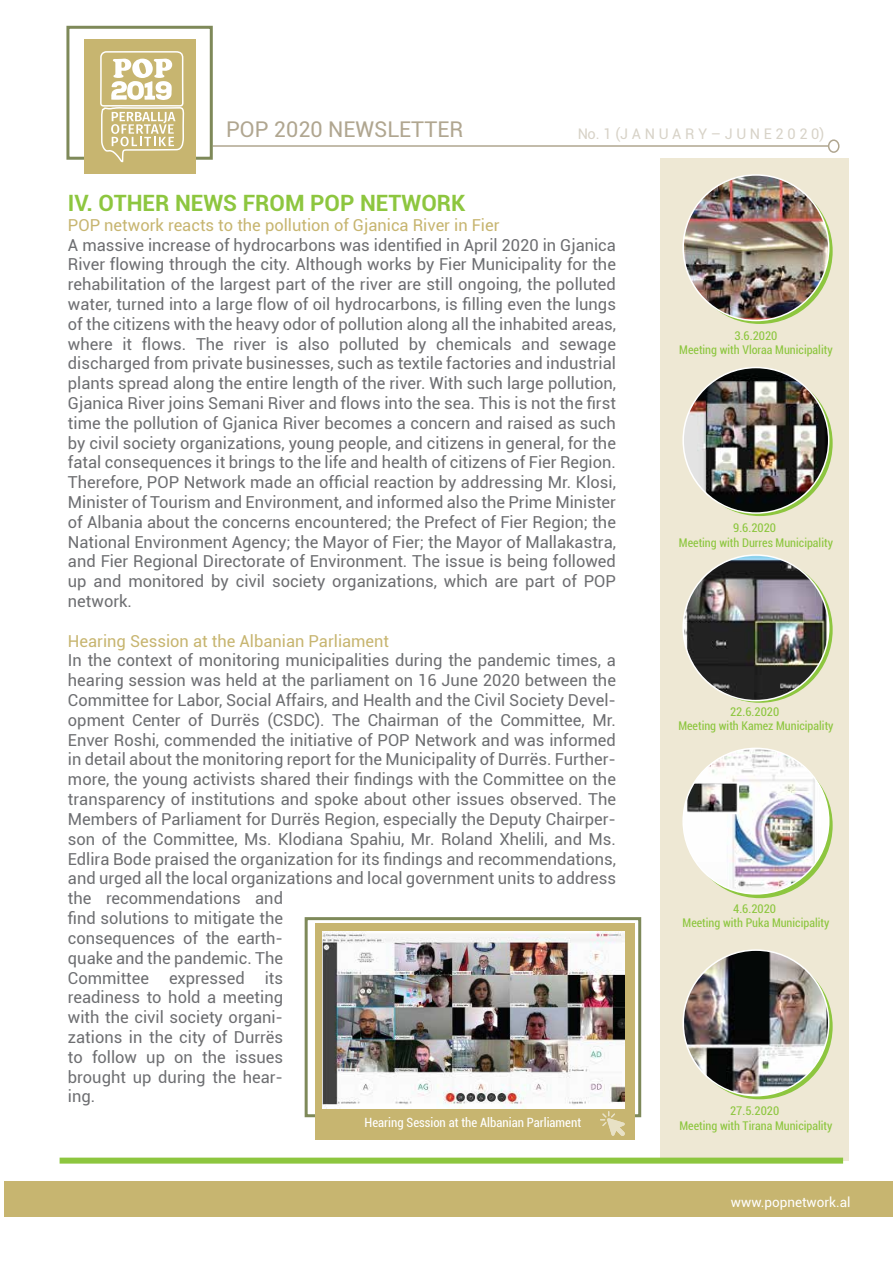
<style>
.page{position:relative;width:893px;height:1263px;background:#fff}
.page>*{position:absolute;margin:0;border:0;box-sizing:border-box;transform-origin:0 0}
.t1{font:700 22.5px "Roboto";color:#8dc63f}
.t2{font:21.75px "Roboto";color:#b0a690}
.t3{font:16.5px/19.8px "Roboto";color:#6d6e71;text-align:justify}
.t4{font:16.5px "Roboto";color:#c7b570}
.t5{font:14.7px "Roboto";color:#b0a690}
.t6{font:13.5px "Roboto";color:#fff}
.t7{font:condensed 12.75px "Roboto";color:#fff}
.t8{font:condensed 12px/14.4px "Roboto";color:#8dc63f;text-align:center}
</style>
<div class="page">
<div style="left:661px;top:158px;width:188px;height:1002px;background:#eee8d4"></div>
<div style="left:4px;top:1181px;width:889px;height:35px;background:#c7b570"></div>
<hr style="left:213px;top:145px;width:616px;height:2px;background:#b0a690">
<div style="left:828px;top:139px;width:11px;height:14px;border:2px solid #b0a690;border-radius:50%"></div>
<div style="left:66px;top:26px;width:147px;height:134px;border:3px solid #7e8959"></div>
<div style="left:84px;top:40px;width:111px;height:134px;background:#c7b570"></div>
<div style="left:305px;top:917px;width:336px;height:200px;border:3px solid #7e8959"></div>
<div style="left:315px;top:923px;width:319px;height:216px;background:#c7b570"></div>
<div style="left:60px;top:1157px;width:783px;height:6px;background:#8dc63f"></div>
<svg style="left:100px;top:51px;width:85px;height:112px"></svg>
<svg style="left:687px;top:370px;width:146px;height:146px"></svg>
<svg style="left:687px;top:557px;width:146px;height:146px"></svg>
<svg style="left:687px;top:753px;width:146px;height:145px"></svg>
<svg style="left:687px;top:954px;width:146px;height:145px"></svg>
<img style="left:683px;top:748px;width:146px;height:146px;border-radius:73px">
<img style="left:688px;top:785px;width:48px;height:26px">
<div style="left:685px;top:782px;width:54px;height:32px;border:2px solid #fff"></div>
<img style="left:683px;top:367px;width:146px;height:146px;border-radius:73px">
<img style="left:683px;top:950px;width:146px;height:146px;border-radius:73px">
<img style="left:683px;top:555px;width:146px;height:146px;border-radius:73px">
<img style="left:685px;top:175px;width:144px;height:145px">
<svg style="left:600px;top:1111px;width:25px;height:25px"></svg>
<img style="left:323px;top:931px;width:302px;height:177px">
<h2 class="t2" style="left:226px;top:114px;width:239px">POP 2020 NEWSLETTER</h2>
<p class="t5" style="left:577px;top:124px;width:249px">No. 1 (J A N U A R Y – J U N E 2 0 2 0)</p>
<h1 class="t1" style="left:68px;top:187px;width:399px">IV. OTHER NEWS FROM POP NETWORK</h1>
<p class="t4" style="left:68px;top:213px;width:433px">POP network reacts to the pollution of Gjanica River in Fier</p>
<p class="t3" style="left:68px;top:234px;width:550px">A massive increase of hydrocarbons was identified in April 2020 in Gjanica River flowing through the city. Although works by Fier Municipality for the rehabilitation of the largest part of the river are still ongoing, the polluted water, turned into a large flow of oil hydrocarbons, is filling even the lungs of the citizens with the heavy odor of pollution along all the inhabited areas, where it flows. The river is also polluted by chemicals and sewage discharged from private businesses, such as textile factories and industrial plants spread along the entire length of the river. With such large pollution, Gjanica River joins Semani River and flows into the sea. This is not the first time the pollution of Gjanica River becomes a concern and raised as such by civil society organizations, young people, and citizens in general, for the fatal consequences it brings to the life and health of citizens of Fier Region.<br>Therefore, POP Network made an official reaction by addressing Mr. Klosi, Minister of Tourism and Environment, and informed also the Prime Minister of Albania about the concerns encountered; the Prefect of Fier Region; the National Environment Agency; the Mayor of Fier; the Mayor of Mallakastra, and Fier Regional Directorate of Environment. The issue is being followed up and monitored by civil society organizations, which are part of POP network.</p>
<p class="t4" style="left:68px;top:629px;width:323px">Hearing Session at the Albanian Parliament</p>
<p class="t3" style="left:68px;top:650px;width:550px">In the context of monitoring municipalities during the pandemic times, a hearing session was held at the parliament on 16 June 2020 between the Committee for Labor, Social Affairs, and Health and the Civil Society Devel&shy;opment Center of Durrës (CSDC). The Chairman of the Committee, Mr.<br>Enver Roshi, commended the initiative of POP Network and was informed in detail about the monitoring report for the Municipality of Durrës. Further&shy;more, the young activists shared their findings with the Committee on the transparency of institutions and spoke about other issues observed. The Members of Parliament for Durrës Region, especially the Deputy Chairper&shy;son of the Committee, Ms. Klodiana Spahiu, Mr. Roland Xhelili, and Ms.<br>Edlira Bode praised the organization for its findings and recommendations, and urged all the local organizations and local government units to address</p>
<p class="t3" style="left:68px;top:888px;width:217px">the recommendations and find solutions to mitigate the consequences of the earth&shy;quake and the pandemic. The Committee expressed its readiness to hold a meeting with the civil society organi&shy;zations in the city of Durrës to follow up on the issues brought up during the hear&shy;ing.</p>
<p class="t7" style="left:365px;top:1114px;width:218px">Hearing Session at the Albanian Parliament</p>
<p class="t8" style="left:679px;top:328px;width:155px">3.6.2020<br>Meeting with Vloraa Municipality</p>
<p class="t8" style="left:679px;top:520px;width:155px">9.6.2020<br>Meeting with Durres Municipality</p>
<p class="t8" style="left:678px;top:704px;width:157px">22.6.2020<br>Meeting with Kamez Municipality</p>
<p class="t8" style="left:683px;top:901px;width:148px">4.6.2020<br>Meeting with Puka Municipality</p>
<p class="t8" style="left:679px;top:1103px;width:154px">27.5.2020<br>Meeting with Tirana Municipality</p>
<p class="t6" style="left:731px;top:1192px;width:121px">www.popnetwork.al</p>
</div>
